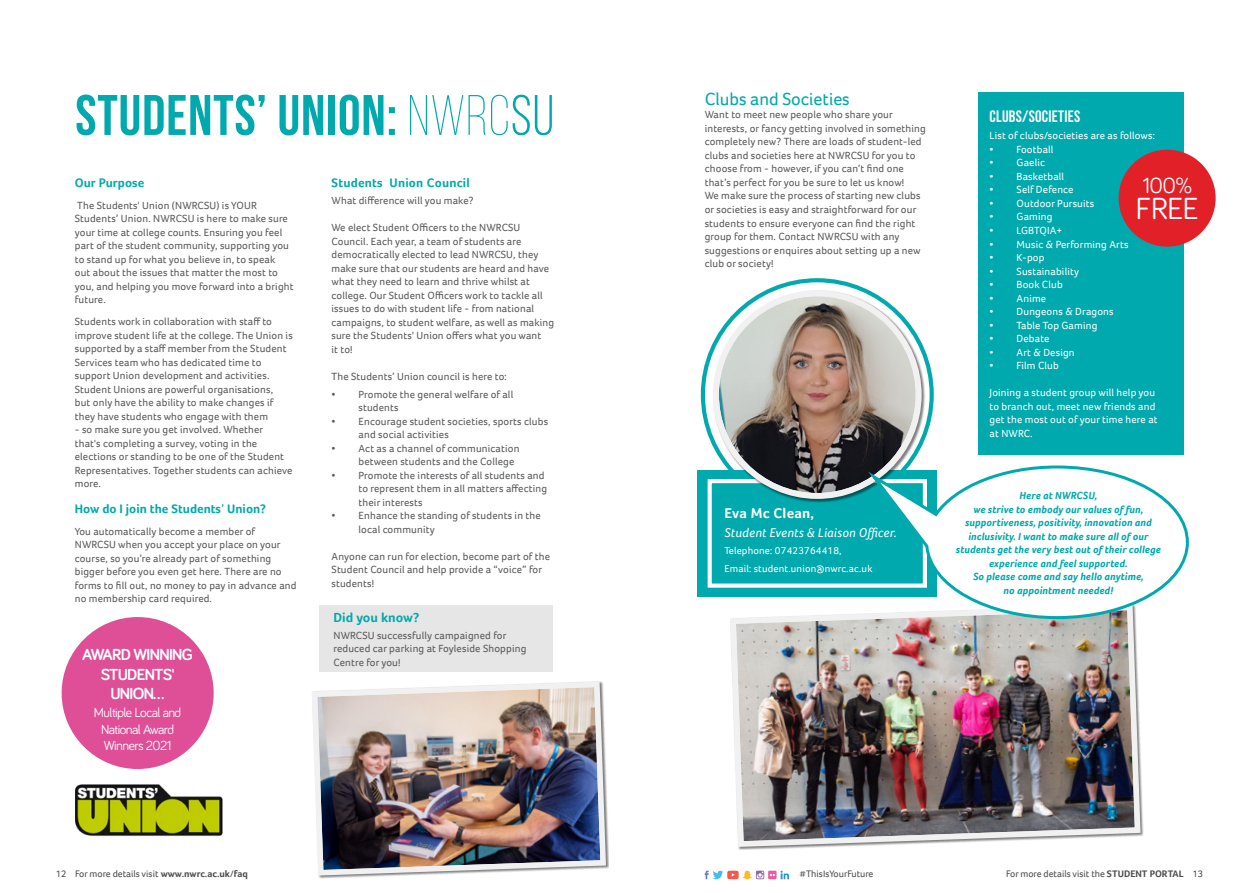
<style>
.page{position:relative;width:1259px;height:893px;background:#fff}
.page>*{position:absolute;margin:0;border:0;box-sizing:border-box;transform-origin:0 0}
.t1{font:700 57px "Bebas Neue";letter-spacing:.015em;color:#00a9ad}
.t2{font:31.5px "Bariol";color:#fff}
.t3{font:22.5px "Bariol";color:#fff}
.t4{font:18px "Foco";color:#00a9ad}
.t5{font:700 16.5px/19.5px "Bariol";letter-spacing:-.04em;color:#fff;text-align:center}
.t6{font:700 16.5px "Bebas Neue";letter-spacing:.015em;color:#fff}
.t7{font:700 14.55px "Foco";letter-spacing:.015em;color:#fff}
.t8{font:13.5px/16.5px "Bariol";letter-spacing:-.04em;color:#fff;text-align:center}
.t9{font:700 13.5px "Foco";color:#00a9ad}
.t10{font:italic 13.05px "Foco";letter-spacing:.015em;color:#fff}
.t11{font:700 12.75px "Foco";color:#00a9ad}
.t12{font:10.65px/13.5px "Foco";letter-spacing:.015em;color:#58595b}
.t13{font:10.65px/13.5px "Foco";letter-spacing:.015em;color:#fff}
.t14{font:italic 700 10.65px/13.5px "Foco";letter-spacing:.015em;color:#00a9ad;text-align:center}
.t15{font:10.35px/17.5px "Foco";letter-spacing:.015em;color:#fff}
.t16{font:9.75px "Foco";color:#4d4d4f}
.s1{font-weight:300}
.s2{font-weight:400}
.s3{font-weight:700}
</style>
<div class="page">
<svg style="left:705px;top:871px;width:84px;height:8px"></svg>
<img style="left:312px;top:681px;width:297px;height:197px">
<div style="left:978px;top:92px;width:206px;height:363px;background:#00a9ad"></div>
<div style="left:1118px;top:150px;width:97px;height:97px;background:#e22028;border-radius:50%"></div>
<div style="left:62px;top:617px;width:152px;height:152px;background:#df4f97;border-radius:50%"></div>
<img style="left:75px;top:784px;width:148px;height:52px">
<div style="left:319px;top:605px;width:234px;height:67px;background:#e6e6e6"></div>
<img style="left:730px;top:614px;width:413px;height:236px">
<div style="left:698px;top:470px;width:239px;height:126px;background:#00a9ad"></div>
<div style="left:707px;top:479px;width:220px;height:109px;border:4px solid #fff"></div>
<svg style="left:709px;top:287px;width:216px;height:215px"></svg>
<svg style="left:862px;top:464px;width:327px;height:157px"></svg>
<h1 class="t1" style="left:75px;top:84px;width:480px">STUDENTS’ UNION: <span class="s1">NWRC</span><span class="s2">SU</span></h1>
<p class="t11" style="left:75px;top:175px;width:71px">Our Purpose</p>
<p class="t12" style="left:75px;top:198px;width:220px">The Students' Union (NWRCSU) is YOUR Students’ Union. NWRCSU is here to make sure your time at college counts. Ensuring you feel part of the student community, supporting you to stand up for what you believe in, to speak<br>out about the issues that matter the most to you, and helping you move forward into a bright future.</p>
<p class="t12" style="left:75px;top:315px;width:219px">Students work in collaboration with staff to improve student life at the college. The Union is supported by a staff member from the Student Services team who has dedicated time to support Union development and activities.<br>Student Unions are powerful organisations,<br>but only have the ability to make changes if they have students who engage with them</p>
<p class="t12" style="left:75px;top:423px;width:219px">- so make sure you get involved. Whether<br>that's completing a survey, voting in the elections or standing to be one of the Student Representatives. Together students can achieve more.</p>
<p class="t11" style="left:75px;top:501px;width:193px">How do I join the Students<span class="s2">’</span> Union?</p>
<p class="t12" style="left:75px;top:524px;width:223px">You automatically become a member of NWRCSU when you accept your place on your course, so you’re already part of something bigger before you even get here. There are no forms to fill out, no money to pay in advance and no membership card required.</p>
<h3 class="t5" style="left:82px;top:644px;width:112px">AWARD WINNING<br>STUDENTS'<br>UNION...</h3>
<p class="t8" style="left:94px;top:704px;width:89px">Multiple Local and<br>National Award<br>Winners 2021</p>
<p class="t11" style="left:331px;top:175px;width:140px">Students' Union Council</p>
<p class="t12" style="left:331px;top:194px;width:143px">What difference will you make?</p>
<p class="t12" style="left:331px;top:221px;width:224px">We elect Student Officers to the NWRCSU Council. Each year, a team of students are democratically elected to lead NWRCSU, they make sure that our students are heard and have what they need to learn and thrive whilst at college. Our Student Officers work to tackle all issues to do with student life - from national campaigns, to student welfare, as well as making sure the Students' Union offers what you want<br>it to!</p>
<p class="t12" style="left:331px;top:369px;width:177px">The Students’ Union council is here to:</p>
<p class="t12" style="left:358px;top:387px;width:156px;text-indent:-27px">• Promote the general welfare of all students</p>
<p class="t12" style="left:358px;top:414px;width:191px;text-indent:-27px">• Encourage student societies, sports clubs and social activities</p>
<p class="t12" style="left:358px;top:441px;width:162px;text-indent:-27px">• Act as a channel of communication between students and the College</p>
<p class="t12" style="left:358px;top:468px;width:190px;text-indent:-27px">• Promote the interests of all students and to represent them in all matters affecting their interests</p>
<p class="t12" style="left:358px;top:509px;width:184px;text-indent:-27px">• Enhance the standing of students in the local community</p>
<p class="t12" style="left:331px;top:549px;width:220px">Anyone can run for election, become part of the<br>Student Council and help provide a “voice” for students!</p>
<p class="t9" style="left:333px;top:610px;width:87px">Did you know?</p>
<p class="t12" style="left:333px;top:628px;width:194px">NWRCSU successfully campaigned for reduced car parking at Foyleside Shopping<br>Centre for you!</p>
<h3 class="t4" style="left:705px;top:87px;width:147px">Clubs and Societies</h3>
<p class="t12" style="left:705px;top:108px;width:223px">Want to meet new people who share your interests, or fancy getting involved in something completely new? There are loads of student-led clubs and societies here at NWRCSU for you to choose from - however, if you can’t find one that’s perfect for you be sure to let us know!<br>We make sure the process of starting new clubs or societies is easy and straightforward for our students to ensure everyone can find the right group for them. Contact NWRCSU with any suggestions or enquires about setting up a new club or society!</p>
<h3 class="t6" style="left:989px;top:107px;width:92px">CLUBS/SOCIETIES</h3>
<p class="t13" style="left:989px;top:129px;width:167px">List of clubs/societies are as follows:</p>
<p class="t13" style="left:989px;top:142px;width:65px">• Football</p>
<p class="t13" style="left:989px;top:156px;width:57px">• Gaelic</p>
<p class="t13" style="left:989px;top:170px;width:76px">• Basketball</p>
<p class="t13" style="left:989px;top:183px;width:85px">• Self Defence</p>
<p class="t13" style="left:989px;top:197px;width:106px">• Outdoor Pursuits</p>
<p class="t13" style="left:989px;top:210px;width:64px">• Gaming</p>
<p class="t13" style="left:989px;top:224px;width:74px">• LGBTQIA+</p>
<p class="t13" style="left:989px;top:237px;width:140px">• Music &amp; Performing Arts</p>
<p class="t13" style="left:989px;top:251px;width:56px">• K-pop</p>
<p class="t13" style="left:989px;top:264px;width:91px">• Sustainability</p>
<p class="t13" style="left:989px;top:278px;width:75px">• Book Club</p>
<p class="t13" style="left:989px;top:291px;width:58px">• Anime</p>
<p class="t13" style="left:989px;top:305px;width:126px">• Dungeons &amp; Dragons</p>
<p class="t13" style="left:989px;top:318px;width:109px">• Table Top Gaming</p>
<p class="t13" style="left:989px;top:332px;width:61px">• Debate</p>
<p class="t13" style="left:989px;top:345px;width:87px">• Art &amp; Design</p>
<p class="t13" style="left:989px;top:359px;width:71px">• Film Club</p>
<p class="t13" style="left:989px;top:386px;width:170px">Joining a student group will help you to branch out, meet new friends and get the most out of your time here at at NWRC.</p>
<h3 class="t3" style="left:1142px;top:170px;width:51px">100%</h3>
<h2 class="t2" style="left:1135px;top:187px;width:65px">FREE</h2>
<h3 class="t7" style="left:724px;top:506px;width:91px">Eva Mc Clean,</h3>
<p class="t10" style="left:724px;top:524px;width:174px">Student Events &amp; Liaison Officer.</p>
<p class="t15" style="left:724px;top:542px;width:149px">Telephone: 07423764418,<br>Email: student.union@nwrc.ac.uk</p>
<p class="t14" style="left:956px;top:489px;width:206px">Here at NWRCSU,<br>we strive to embody our values of fun, supportiveness, positivity, innovation and inclusivity. I want to make sure all of our students get the very best out of their college experience and feel supported.<br>So please come and say hello anytime,<br>no appointment needed!</p>
<p class="t16" style="left:56px;top:867px;width:194px">12 For more details visit <span class="s3">www.nwrc.ac.uk</span>/<span class="s3">faq</span></p>
<p class="t16" style="left:799px;top:867px;width:75px">#ThisIsYourFuture</p>
<p class="t16" style="left:1006px;top:867px;width:199px">For more details visit the <span class="s3">STUDENT PORTAL</span> 13</p>
</div>
